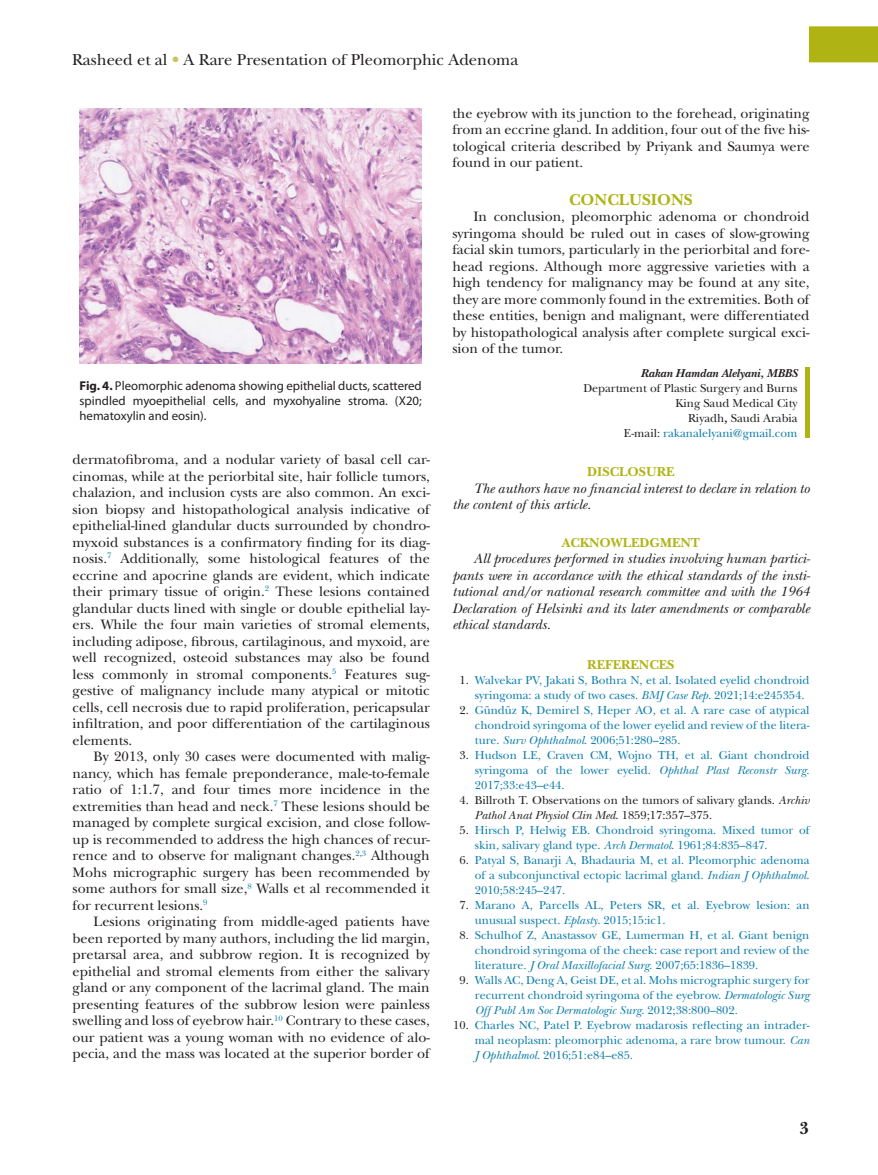
<style>
.page{position:relative;width:878px;height:1175px;background:#fff}
.page>*{position:absolute;margin:0;border:0;box-sizing:border-box;transform-origin:0 0}
.t1{font:700 18px "New Baskerville Std";color:#231f20}
.t2{font:16.5px "New Baskerville Std";color:#231f20}
.t3{font:700 16.5px "New Baskerville Std";color:#afb314}
.t4{font:14.25px/16.5px "New Baskerville Std";color:#231f20;text-align:justify}
.t5{font:italic 14.25px/16.5px "New Baskerville Std";color:#231f20}
.t6{font:700 13.5px "New Baskerville Std";color:#afb314}
.t7{font:12.75px/15px "Myriad Pro";color:#231f20;text-align:justify}
.t8{font:12px/15px "New Baskerville Std";color:#0f7eac;text-align:justify}
.t9{font:12px/15px "New Baskerville Std";color:#231f20;text-align:right}
.t10{font:italic 700 12px "New Baskerville Std";color:#231f20}
.s1{color:#c5c660}
.s2{font-weight:700}
.s3{font-weight:700;font-style:italic}
.s4{color:#0f7eac}
.s5{color:#231f20}
.s6{font-style:italic}
</style>
<div class="page">
<div style="left:808px;top:26px;width:70px;height:36px;background:#afb314"></div>
<hr style="left:805px;top:368px;width:4px;height:15px;background:#afb314">
<hr style="left:805px;top:383px;width:4px;height:15px;background:#afb314">
<hr style="left:805px;top:398px;width:4px;height:15px;background:#afb314">
<hr style="left:805px;top:413px;width:4px;height:15px;background:#afb314">
<hr style="left:805px;top:422px;width:4px;height:16px;background:#afb314">
<img style="left:80px;top:108px;width:342px;height:256px">
<p class="t2" style="left:72px;top:50px;width:448px">Rasheed et al <span class="s1">•</span> A Rare Presentation of Pleomorphic Adenoma</p>
<p class="t7" style="left:80px;top:378px;width:344px"><span class="s2">Fig. 4.</span> Pleomorphic adenoma showing epithelial ducts, scattered spindled myoepithelial cells, and myxohyaline stroma. (X20; hematoxylin and eosin).</p>
<p class="t4" style="left:73px;top:451px;width:359px">dermatofibroma, and a nodular variety of basal cell car&shy;cinomas, while at the periorbital site, hair follicle tumors, chalazion, and inclusion cysts are also common. An exci&shy;sion biopsy and histopathological analysis indicative of epithelial-lined glandular ducts surrounded by chondro&shy;myxoid substances is a confirmatory finding for its diag&shy;nosis.<sup>7</sup> Additionally, some histological features of the eccrine and apocrine glands are evident, which indicate their primary tissue of origin.<sup>2</sup> These lesions contained glandular ducts lined with single or double epithelial lay&shy;ers. While the four main varieties of stromal elements, including adipose, fibrous, cartilaginous, and myxoid, are well recognized, osteoid substances may also be found less commonly in stromal components.<sup>5</sup> Features sug&shy;gestive of malignancy include many atypical or mitotic cells, cell necrosis due to rapid proliferation, pericapsular infiltration, and poor differentiation of the cartilaginous elements.</p>
<p class="t4" style="left:73px;top:748px;width:359px;text-indent:21px">By 2013, only 30 cases were documented with malig&shy;nancy, which has female preponderance, male-to-female ratio of 1:1.7, and four times more incidence in the extremities than head and neck.<sup>7</sup> These lesions should be managed by complete surgical excision, and close follow&shy;up is recommended to address the high chances of recur&shy;rence and to observe for malignant changes.<sup>2</sup><sup>,</sup><sup>3</sup> Although Mohs micrographic surgery has been recommended by some authors for small size,<sup>8</sup> Walls et al recommended it for recurrent lesions.<sup>9</sup></p>
<p class="t4" style="left:73px;top:913px;width:359px;text-indent:21px">Lesions originating from middle-aged patients have been reported by many authors, including the lid margin, pretarsal area, and subbrow region. It is recognized by epithelial and stromal elements from either the salivary gland or any component of the lacrimal gland. The main presenting features of the subbrow lesion were painless swelling and loss of eyebrow hair.<sup>10</sup> Contrary to these cases, our patient was a young woman with no evidence of alo&shy;pecia, and the mass was located at the superior border of</p>
<p class="t4" style="left:452px;top:105px;width:359px">the eyebrow with its junction to the forehead, originating from an eccrine gland. In addition, four out of the five his&shy;tological criteria described by Priyank and Saumya were found in our patient.</p>
<p class="t3" style="left:569px;top:190px;width:125px">CONCLUSIONS</p>
<p class="t4" style="left:452px;top:208px;width:359px;text-indent:21px">In conclusion, pleomorphic adenoma or chondroid syringoma should be ruled out in cases of slow-growing facial skin tumors, particularly in the periorbital and fore&shy;head regions. Although more aggressive varieties with a high tendency for malignancy may be found at any site, they are more commonly found in the extremities. Both of these entities, benign and malignant, were differentiated by histopathological analysis after complete surgical exci&shy;sion of the tumor.</p>
<p class="t10" style="left:640px;top:366px;width:158px">Rakan Hamdan Alelyani, MBBS</p>
<p class="t9" style="left:583px;top:381px;width:216px">Department of Plastic Surgery and Burns<br>King Saud Medical City<br>Riyadh<span class="s3">,</span> Saudi Arabia<br>E-mail: <span class="s4">rakanalelyani@gmail.com</span></p>
<p class="t6" style="left:587px;top:464px;width:89px">DISCLOSURE</p>
<p class="t5" style="left:452px;top:480px;width:358px;text-indent:21px">The authors have no financial interest to declare in relation to the content of this article.</p>
<p class="t6" style="left:561px;top:534px;width:140px">ACKNOWLEDGMENT</p>
<p class="t5" style="left:452px;top:550px;width:359px;text-align:justify;text-indent:21px">All procedures performed in studies involving human partici&shy;pants were in accordance with the ethical standards of the insti&shy;tutional and/or national research committee and with the 1964<br>Declaration of Helsinki and its later amendments or comparable ethical standards.</p>
<p class="t6" style="left:587px;top:656px;width:89px">REFERENCES</p>
<p class="t8" style="left:475px;top:672px;width:336px;text-indent:-15px"><span class="s5">1.</span> Walvekar PV, Jakati S, Bothra N, et al. Isolated eyelid chondroid syringoma: a study of two cases. <span class="s6">BMJ Case Rep</span>. 2021;14:e245354.</p>
<p class="t8" style="left:475px;top:702px;width:336px;text-indent:-15px"><span class="s5">2.</span> Gündüz K, Demirel S, Heper AO, et al. A rare case of atypical chondroid syringoma of the lower eyelid and review of the litera&shy;ture. <span class="s6">Surv Ophthalmol</span>. 2006;51:280–285.</p>
<p class="t8" style="left:475px;top:747px;width:336px;text-indent:-15px"><span class="s5">3.</span> Hudson LE, Craven CM, Wojno TH, et al. Giant chondroid syringoma of the lower eyelid. <span class="s6">Ophthal Plast Reconstr Surg</span>.<br>2017;33:e43–e44.</p>
<p class="t9" style="left:475px;top:792px;width:336px;text-align:left;text-indent:-15px">4. Billroth T. Observations on the tumors of salivary glands. <span class="s6">Archiv<br>Pathol Anat Physiol Clin Med</span>. 1859;17:357–375.</p>
<p class="t8" style="left:475px;top:822px;width:336px;text-indent:-15px"><span class="s5">5.</span> Hirsch P, Helwig EB. Chondroid syringoma. Mixed tumor of skin, salivary gland type. <span class="s6">Arch Dermatol</span>. 1961;84:835–847.</p>
<p class="t8" style="left:475px;top:852px;width:336px;text-indent:-15px"><span class="s5">6.</span> Patyal S, Banarji A, Bhadauria M, et al. Pleomorphic adenoma of a subconjunctival ectopic lacrimal gland. <span class="s6">Indian J Ophthalmol</span>.<br>2010;58:245–247.</p>
<p class="t8" style="left:475px;top:897px;width:336px;text-indent:-15px"><span class="s5">7.</span> Marano A, Parcells AL, Peters SR, et al. Eyebrow lesion: an unusual suspect. <span class="s6">Eplasty</span>. 2015;15:ic1.</p>
<p class="t8" style="left:475px;top:927px;width:336px;text-indent:-15px"><span class="s5">8.</span> Schulhof Z, Anastassov GE, Lumerman H, et al. Giant benign chondroid syringoma of the cheek: case report and review of the literature. <span class="s6">J Oral Maxillofacial Surg</span>. 2007;65:1836–1839.</p>
<p class="t8" style="left:475px;top:972px;width:336px;text-indent:-15px"><span class="s5">9.</span> Walls AC, Deng A, Geist DE, et al. Mohs micrographic surgery for recurrent chondroid syringoma of the eyebrow. <span class="s6">Dermatologic Surg Off Publ Am Soc Dermatologic Surg</span>. 2012;38:800–802.</p>
<p class="t8" style="left:475px;top:1017px;width:336px;text-indent:-22px"><span class="s5">10.</span> Charles NC, Patel P. Eyebrow madarosis reflecting an intrader&shy;mal neoplasm: pleomorphic adenoma, a rare brow tumour. <span class="s6">Can J Ophthalmol</span>. 2016;51:e84–e85.</p>
<p class="t1" style="left:799px;top:1118px;width:11px">3</p>
</div>
